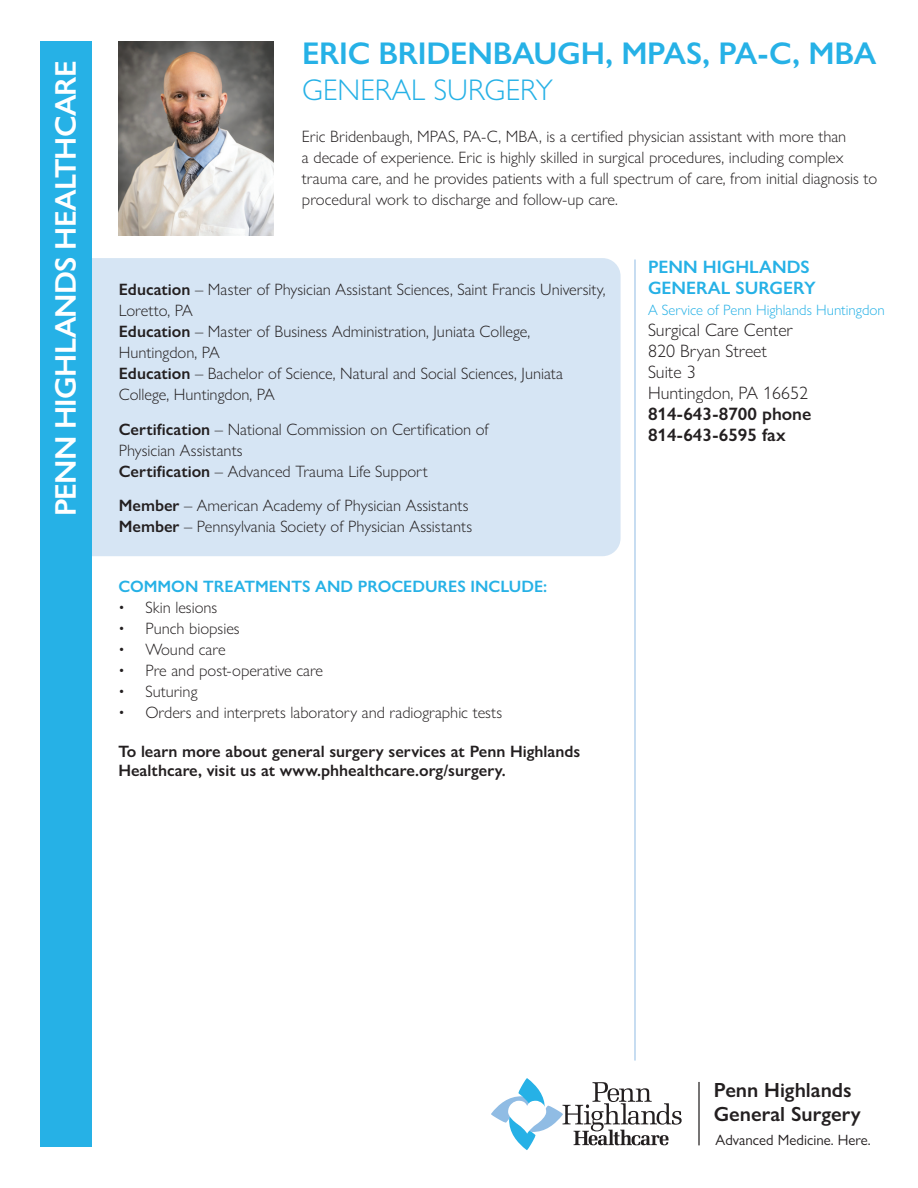
<style>
.page{position:relative;width:918px;height:1188px;background:#fff}
.page>*{position:absolute;margin:0;border:0;box-sizing:border-box;transform-origin:0 0}
.t1{font:600 31.5px "Gill Sans Nova";letter-spacing:-.01em;color:#26b1e6}
.t2{font:600 30px "Gill Sans Nova";letter-spacing:-.025em;color:#fff}
.t3{font:300 30px "Gill Sans Nova";color:#26b1e6}
.t4{font:600 20.55px/24.3px "Gill Sans Nova";color:#231f20}
.t5{font:300 18px/21px "Gill Sans Nova";color:#231f20}
.t6{font:600 18px/21px "Gill Sans Nova";color:#231f20}
.t7{font:600 18px/21px "Gill Sans Nova";color:#26b1e6}
.t8{font:300 16.5px/21px "Gill Sans Nova";color:#231f20}
.t9{font:600 16.5px/19.5px "Gill Sans Nova";color:#231f20}
.t10{font:600 16.5px "Gill Sans Nova";color:#26b1e6}
.t11{font:300 15px "Gill Sans Nova";color:#26b1e6}
.t12{font:15px "Gill Sans Nova";color:#231f20}
.s1{font-weight:600}
</style>
<div class="page">
<img style="left:119px;top:41px;width:154px;height:194px">
<div style="left:59px;top:258px;width:562px;height:298px;background:#d6e5f4;border-radius:18px"></div>
<div style="left:41px;top:41px;width:51px;height:1106px;background:#26b1e6"></div>
<hr style="left:635px;top:260px;width:1px;height:801px;background:#90bce4">
<svg style="left:491px;top:1078px;width:191px;height:72px"></svg>
<hr style="left:698px;top:1082px;width:2px;height:63px;background:#231f20">
<h2 class="t2" style="left:47px;top:516px;width:457px;rotate:-90deg">PENN HIGHLANDS HEALTHCARE</h2>
<h1 class="t1" style="left:302px;top:34px;width:576px">ERIC BRIDENBAUGH, MPAS, PA-C, MBA</h1>
<h2 class="t3" style="left:302px;top:72px;width:253px">GENERAL SURGERY</h2>
<p class="t8" style="left:302px;top:125px;width:577px">Eric Bridenbaugh, MPAS, PA-C, MBA, is a certified physician assistant with more than<br>a decade of experience. Eric is highly skilled in surgical procedures, including complex trauma care, and he provides patients with a full spectrum of care, from initial diagnosis to procedural work to discharge and follow-up care.</p>
<p class="t8" style="left:119px;top:279px;width:488px"><span class="s1">Education</span> – Master of Physician Assistant Sciences, Saint Francis University, Loretto, PA<br><span class="s1">Education</span> – Master of Business Administration, Juniata College, Huntingdon, PA<br><span class="s1">Education</span> – Bachelor of Science, Natural and Social Sciences, Juniata College, Huntingdon, PA</p>
<p class="t8" style="left:119px;top:418px;width:372px"><span class="s1">Certification</span> – National Commission on Certification of<br>Physician Assistants<br><span class="s1">Certification</span> – Advanced Trauma Life Support</p>
<p class="t8" style="left:119px;top:495px;width:355px"><span class="s1">Member</span> – American Academy of Physician Assistants<br><span class="s1">Member</span> – Pennsylvania Society of Physician Assistants</p>
<p class="t10" style="left:118px;top:576px;width:430px">COMMON TREATMENTS AND PROCEDURES INCLUDE:</p>
<p class="t8" style="left:118px;top:597px;width:101px">• Skin lesions</p>
<p class="t8" style="left:118px;top:618px;width:123px">• Punch biopsies</p>
<p class="t8" style="left:118px;top:639px;width:109px">• Wound care</p>
<p class="t8" style="left:118px;top:660px;width:206px">• Pre and post-operative care</p>
<p class="t8" style="left:118px;top:681px;width:81px">• Suturing</p>
<p class="t8" style="left:118px;top:702px;width:385px">• Orders and interprets laboratory and radiographic tests</p>
<p class="t9" style="left:118px;top:741px;width:464px">To learn more about general surgery services at Penn Highlands<br>Healthcare, visit us at www.phhealthcare.org/surgery.</p>
<p class="t7" style="left:648px;top:256px;width:169px">PENN HIGHLANDS<br>GENERAL SURGERY</p>
<p class="t11" style="left:648px;top:300px;width:238px">A Service of Penn Highlands Huntingdon</p>
<p class="t5" style="left:648px;top:319px;width:162px">Surgical Care Center<br>820 Bryan Street<br>Suite 3<br>Huntingdon, PA 16652</p>
<p class="t6" style="left:648px;top:403px;width:165px">814-643-8700 phone<br>814-643-6595 fax</p>
<p class="t4" style="left:714px;top:1078px;width:148px">Penn Highlands<br>General Surgery</p>
<p class="t12" style="left:716px;top:1131px;width:157px">Advanced Medicine. Here.</p>
</div>
